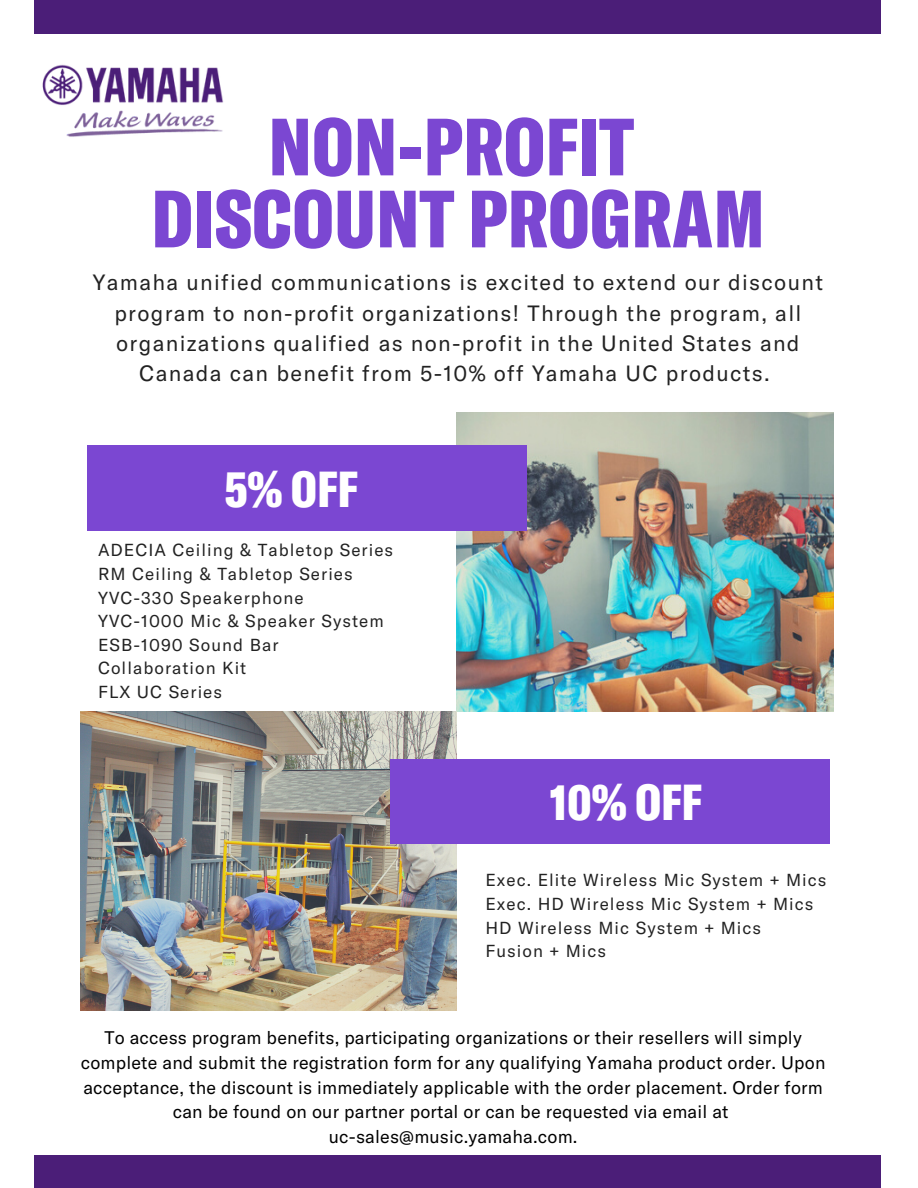
<style>
.page{position:relative;width:918px;height:1188px;background:#fff}
.page>*{position:absolute;margin:0;border:0;box-sizing:border-box;transform-origin:0 0}
.t1{font:900 extra-condensed 79.8px "GT America Y";letter-spacing:.01em;color:#7b47d2}
.t2{font:900 extra-condensed 49.8px "GT America Y";letter-spacing:.01em;color:#fff}
.t3{font:21.75px/30.3px "GT America Y";letter-spacing:.06em;color:#222;text-align:center}
.t4{font:18px/24.8px "GT America Y";letter-spacing:.01em;color:#000;text-align:center}
.t5{font:17.1px/23.7px "GT America Y";letter-spacing:.06em;color:#222}
</style>
<div class="page">
<div style="left:35px;top:1156px;width:846px;height:32px;background:#4b1e78"></div>
<div style="left:35px;top:0;width:846px;height:34px;background:#4b1e78"></div>
<img style="left:457px;top:412px;width:377px;height:300px">
<img style="left:80px;top:712px;width:377px;height:299px">
<div style="left:87px;top:446px;width:440px;height:84px;background:#7b47d2"></div>
<div style="left:390px;top:759px;width:440px;height:85px;background:#7b47d2"></div>
<img style="left:34px;top:0;width:190px;height:137px">
<p class="t1" style="left:269px;top:96px;width:366px">NON-PROFIT</p>
<p class="t1" style="left:152px;top:168px;width:614px">DISCOUNT PROGRAM</p>
<p class="t3" style="left:93px;top:267px;width:732px">Yamaha unified communications is excited to extend our discount program to non-profit organizations! Through the program, all organizations qualified as non-profit in the United States and Canada can benefit from 5-10% off Yamaha UC products.</p>
<p class="t2" style="left:225px;top:457px;width:134px">5% OFF</p>
<p class="t5" style="left:98px;top:538px;width:297px">ADECIA Ceiling &amp; Tabletop Series</p>
<p class="t5" style="left:98px;top:562px;width:256px">RM Ceiling &amp; Tabletop Series</p>
<p class="t5" style="left:98px;top:585px;width:207px">YVC-330 Speakerphone</p>
<p class="t5" style="left:98px;top:609px;width:287px">YVC-1000 Mic &amp; Speaker System</p>
<p class="t5" style="left:98px;top:633px;width:182px">ESB-1090 Sound Bar</p>
<p class="t5" style="left:98px;top:656px;width:150px">Collaboration Kit</p>
<p class="t5" style="left:98px;top:680px;width:126px">FLX UC Series</p>
<p class="t2" style="left:550px;top:770px;width:153px">10% OFF</p>
<p class="t5" style="left:485px;top:868px;width:343px">Exec. Elite Wireless Mic System + Mics<br>Exec. HD Wireless Mic System + Mics<br>HD Wireless Mic System + Mics</p>
<p class="t5" style="left:485px;top:939px;width:122px">Fusion + Mics</p>
<p class="t4" style="left:81px;top:1025px;width:746px">To access program benefits, participating organizations or their resellers will simply complete and submit the registration form for any qualifying Yamaha product order. Upon acceptance, the discount is immediately applicable with the order placement. Order form can be found on our partner portal or can be requested via email at</p>
<p class="t4" style="left:329px;top:1124px;width:250px">uc-sales@music.yamaha.com.</p>
</div>
